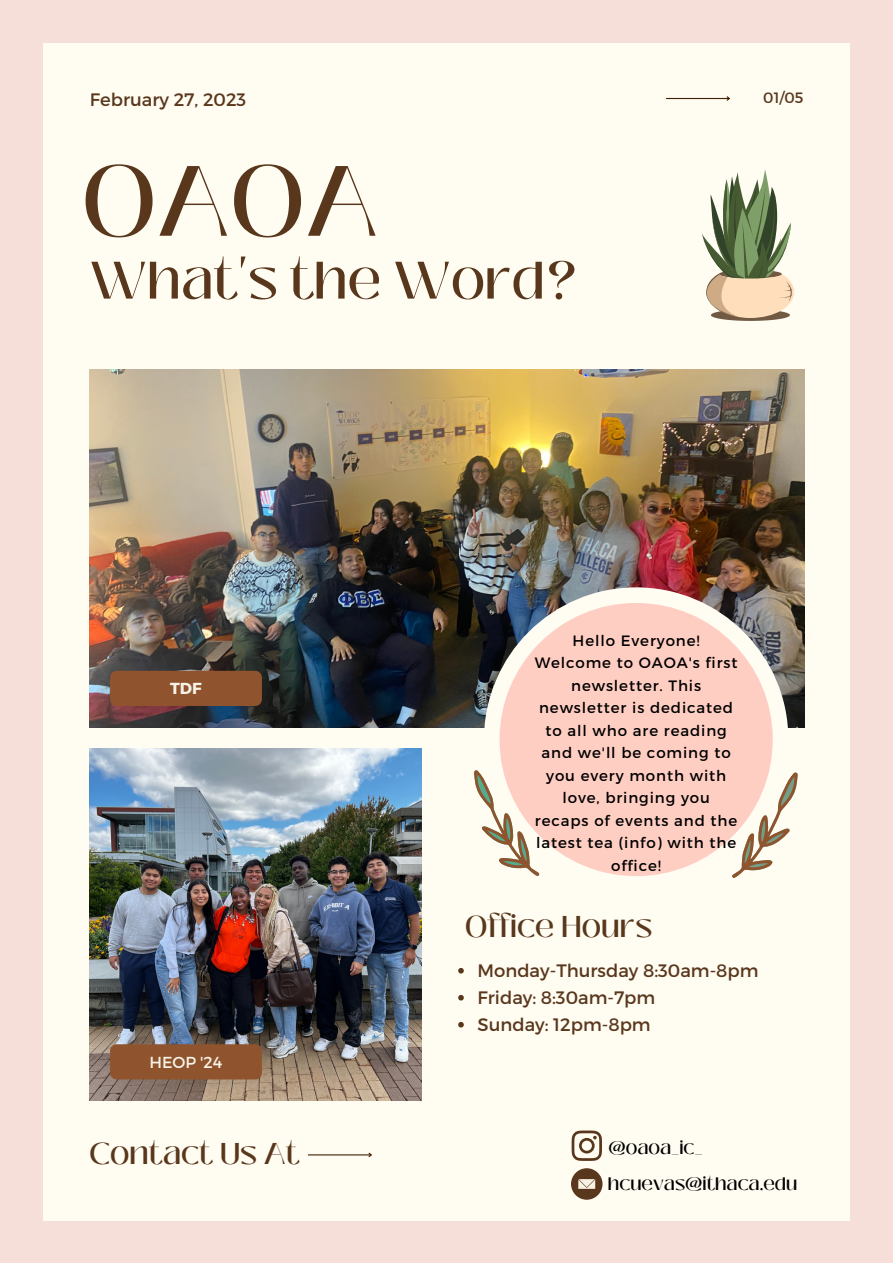
<style>
.page{position:relative;width:893px;height:1264px;background:#fff}
.page>*{position:absolute;margin:0;border:0;box-sizing:border-box;transform-origin:0 0}
.t1{font:500 99.3px "Black Mango";color:#59371c}
.t2{font:500 52.5px "Black Mango";color:#59371c}
.t3{font:500 30px "Black Mango";color:#59371c}
.t4{font:18px/27px "Montserrat";color:#59371c}
.t5{font:500 18px/35.5px "Black Mango";color:#000}
.t6{font:15.9px "Montserrat";color:#f9f3e7}
.t7{font:700 15.9px "Montserrat";color:#f9f3e7}
.t8{font:15px/22.5px "Montserrat";letter-spacing:.06em;color:#000;text-align:center}
.t9{font:15px "Montserrat";color:#59371c}
</style>
<div class="page">
<div style="left:0;top:0;width:892px;height:1262px;background:#f6ded9"></div>
<div style="left:43px;top:43px;width:806px;height:1177px;background:#fffcf2"></div>
<img style="left:90px;top:369px;width:714px;height:358px">
<img style="left:89px;top:748px;width:332px;height:352px">
<div style="left:484px;top:587px;width:304px;height:304px;background:#fffcf2;border-radius:50%"></div>
<div style="left:499px;top:603px;width:273px;height:273px;background:#ffcec3;border-radius:50%"></div>
<hr style="left:308px;top:1154px;width:63px;height:1px;background:#402104">
<svg style="left:367px;top:1152px;width:5px;height:5px"></svg>
<hr style="left:666px;top:98px;width:63px;height:1px;background:#402104">
<svg style="left:725px;top:96px;width:5px;height:5px"></svg>
<div style="left:110px;top:670px;width:152px;height:36px;background:#8f542e;border-radius:7px"></div>
<div style="left:110px;top:1044px;width:152px;height:35px;background:#8f542e;border-radius:7px"></div>
<svg style="left:474px;top:768px;width:78px;height:108px"></svg>
<svg style="left:719px;top:771px;width:79px;height:107px"></svg>
<svg style="left:701px;top:170px;width:94px;height:151px"></svg>
<div style="left:571px;top:1168px;width:31px;height:31px;background:#59371c;border-radius:50%"></div>
<svg style="left:578px;top:1179px;width:17px;height:9px"></svg>
<svg style="left:571px;top:1130px;width:31px;height:30px"></svg>
<svg style="left:458px;top:968px;width:6px;height:5px"></svg>
<svg style="left:458px;top:995px;width:6px;height:5px"></svg>
<svg style="left:458px;top:1021px;width:6px;height:6px"></svg>
<p class="t4" style="left:90px;top:85px;width:158px">February 27, 2023</p>
<h1 class="t1" style="left:81px;top:126px;width:298px">OAOA</h1>
<h2 class="t2" style="left:89px;top:241px;width:488px">What's the Word?</h2>
<p class="t9" style="left:763px;top:88px;width:42px">01/05</p>
<p class="t7" style="left:170px;top:678px;width:33px">TDF</p>
<p class="t8" style="left:534px;top:628px;width:204px">Hello Everyone!<br>Welcome to OAOA's first newsletter. This newsletter is dedicated to all who are reading and we'll be coming to you every month with love, bringing you recaps of events and the latest tea (info) with the office!</p>
<p class="t6" style="left:149px;top:1051px;width:74px">HEOP '24</p>
<h3 class="t3" style="left:89px;top:1130px;width:212px">Contact Us At</h3>
<h3 class="t3" style="left:464px;top:904px;width:189px">Office Hours</h3>
<p class="t4" style="left:477px;top:956px;width:282px">Monday-Thursday 8:30am-8pm<br>Friday: 8:30am-7pm<br>Sunday: 12pm-8pm</p>
<p class="t5" style="left:608px;top:1130px;width:191px">@oaoa_ic_ hcuevas@ithaca.edu</p>
</div>
